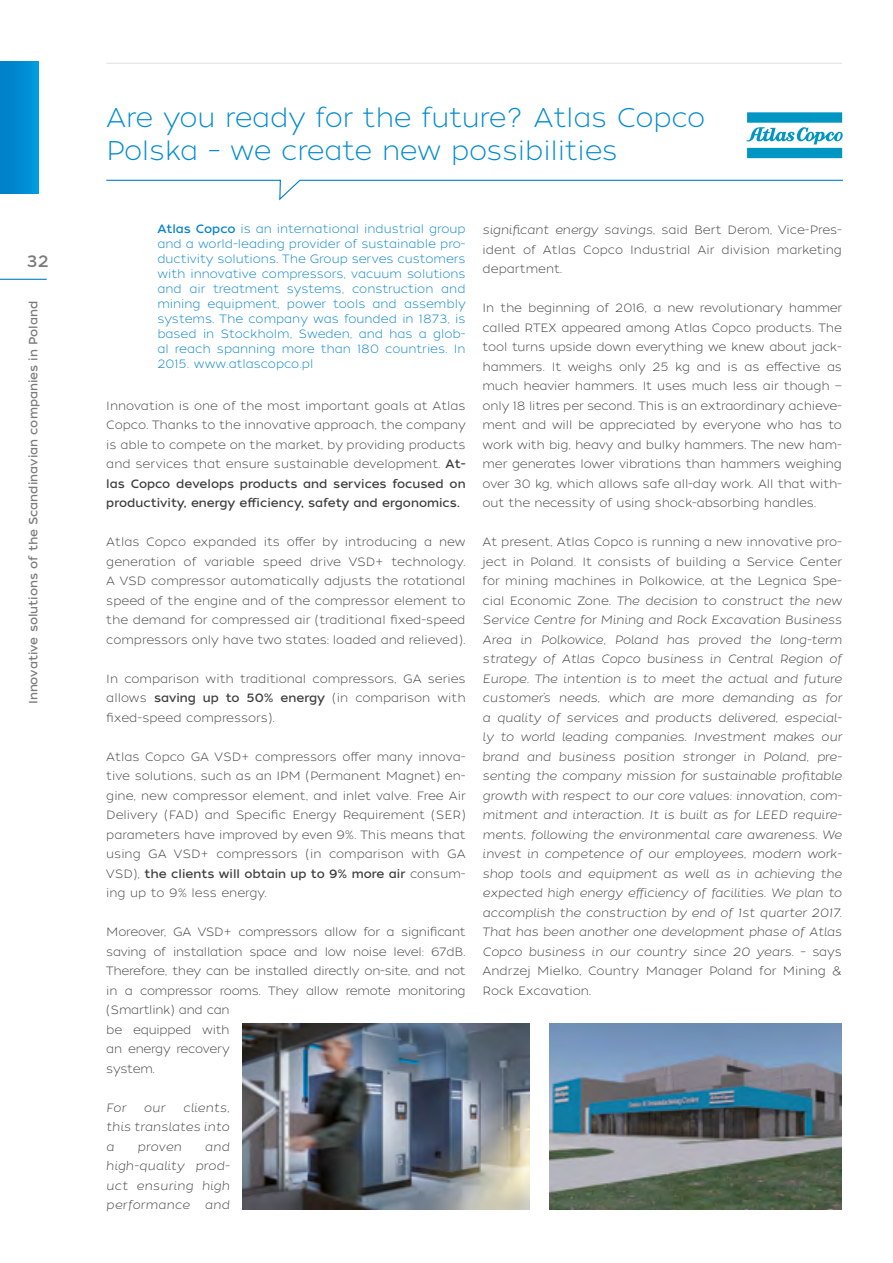
<style>
.page{position:relative;width:893px;height:1263px;background:#fff}
.page>*{position:absolute;margin:0;border:0;box-sizing:border-box;transform-origin:0 0}
.t1{font:27px/32.4px "Tide Sans 200 Lil Mondo";letter-spacing:-.01em;color:#008bcf}
.t2{font:16.5px "Tide Sans 400 Lil Dude";color:#7c7b7b}
.t3{font:12px/19.5px "Tide Sans 200 Lil Mondo";letter-spacing:-.01em;color:#3c3c3b;text-align:justify}
.t4{font:italic 12px/19.5px "Tide Sans 200 Lil Mondo";color:#3c3c3b;text-align:justify}
.t5{font:12px/15px "Tide Sans 200 Lil Mondo";color:#0081c9;text-align:justify}
.t6{font:12px/19.5px "Tide Sans 400 Lil Dude";color:#3c3c3b}
.t7{font:12px "Tide Sans 400 Lil Dude";color:#7c7b7b}
.s1{font-family:"Tide Sans 400 Lil Dude"}
.s2{font-family:"Tide Sans 200 Lil Mondo"}
.s3{font-style:italic}
.s4{font-style:normal}
</style>
<div class="page">
<svg style="left:106px;top:179px;width:737px;height:22px"></svg>
<hr style="left:0;top:279px;width:47px;height:1px;background:#0081c9">
<hr style="left:106px;top:63px;width:736px;height:1px;background:#e3e3e3">
<div style="left:0;top:62px;width:38px;height:131px;background:linear-gradient(to right,#007dc5,#0098de)"></div>
<svg style="left:747px;top:112px;width:96px;height:46px"></svg>
<img style="left:242px;top:1024px;width:288px;height:185px">
<img style="left:550px;top:1024px;width:292px;height:185px">
<h2 class="t2" style="left:27px;top:250px;width:23px">32</h2>
<p class="t7" style="left:26px;top:704px;width:405px;rotate:-90deg">Innovative solutions of the Scandinavian companies in Poland</p>
<h1 class="t1" style="left:106px;top:102px;width:601px">Are you ready for the future? Atlas Copco<br>Polska – we create new possibilities</h1>
<p class="t5" style="left:157px;top:221px;width:310px"><span class="s1">Atlas Copco</span> is an international industrial group and a world-leading provider of sustainable pro&shy;ductivity solutions. The Group serves customers with innovative compressors, vacuum solutions and air treatment systems, construction and mining equipment, power tools and assembly systems. The company was founded in 1873, is based in Stockholm, Sweden, and has a glob&shy;al reach spanning more than 180 countries. In 2015. www.atlascopco.pl</p>
<p class="t3" style="left:106px;top:396px;width:361px">Innovation is one of the most important goals at Atlas Copco. Thanks to the innovative approach, the company is able to compete on the market, by providing products and services that ensure sustainable development. <span class="s1">At-</span></p>
<p class="t6" style="left:106px;top:474px;width:361px">las Copco develops products and services focused on productivity, energy efficiency, safety and ergonomics.</p>
<p class="t3" style="left:106px;top:533px;width:361px">Atlas Copco expanded its offer by introducing a new generation of variable speed drive VSD+ technology.<br>A VSD compressor automatically adjusts the rotational speed of the engine and of the compressor element to the demand for compressed air (traditional fixed-speed compressors only have two states: loaded and relieved).</p>
<p class="t3" style="left:106px;top:669px;width:361px">In comparison with traditional compressors, GA series allows <span class="s1">saving up to 50% energy</span> (in comparison with fixed-speed compressors).</p>
<p class="t3" style="left:106px;top:747px;width:361px">Atlas Copco GA VSD+ compressors offer many innova&shy;tive solutions, such as an IPM (Permanent Magnet) en&shy;gine, new compressor element, and inlet valve. Free Air Delivery (FAD) and Specific Energy Requirement (SER) parameters have improved by even 9%. This means that using GA VSD+ compressors (in comparison with GA</p>
<p class="t6" style="left:106px;top:864px;width:361px"><span class="s2">VSD),</span> the clients will obtain up to 9% more air <span class="s2">consum-</span></p>
<p class="t3" style="left:106px;top:884px;width:162px">ing up to 9% less energy.</p>
<p class="t3" style="left:106px;top:923px;width:361px;text-align:left">Moreover, GA VSD+ compressors allow for a significant saving of installation space and low noise level: 67dB.<br>Therefore, they can be installed directly on-site, and not in a compressor rooms. They allow remote monitoring (Smartlink) and can<br>be equipped with<br>an energy recovery<br>system.</p>
<p class="t4" style="left:106px;top:1098px;width:21px">For</p>
<p class="t4" style="left:144px;top:1098px;width:23px">our</p>
<p class="t4" style="left:106px;top:1098px;width:125px;text-indent:77px">clients, this translates into a</p>
<p class="t4" style="left:106px;top:1137px;width:125px;text-indent:99px">and high-quality prod&shy;uct ensuring high performance</p>
<p class="t4" style="left:138px;top:1137px;width:45px">proven</p>
<p class="t4" style="left:205px;top:1196px;width:26px">and</p>
<p class="t3" style="left:483px;top:221px;width:361px"><span class="s3">significant energy savings</span>, said Bert Derom, Vice-Pres&shy;ident of Atlas Copco Industrial Air division marketing department<span class="s3">.</span></p>
<p class="t3" style="left:483px;top:299px;width:361px">In the beginning of 2016, a new revolutionary hammer called RTEX appeared among Atlas Copco products. The tool turns upside down everything we knew about jack&shy;hammers. It weighs only 25 kg and is as effective as much heavier hammers. It uses much less air though — only 18 litres per second. This is an extraordinary achieve&shy;ment and will be appreciated by everyone who has to work with big, heavy and bulky hammers. The new ham&shy;mer generates lower vibrations than hammers weighing over 30 kg, which allows safe all-day work. All that with&shy;out the necessity of using shock-absorbing handles.</p>
<p class="t4" style="left:483px;top:533px;width:361px"><span class="s4">At present, Atlas Copco is running a new innovative pro&shy;ject in Poland. It consists of building a Service Center for mining machines in Polkowice, at the Legnica Spe&shy;cial Economic Zone.</span> The decision to construct the new Service Centre for Mining and Rock Excavation Business Area in Polkowice, Poland has proved the long-term strategy of Atlas Copco business in Central Region of Europe. The intention is to meet the actual and future customer’s needs, which are more demanding as for a quality of services and products delivered, especial&shy;ly to world leading companies. Investment makes our brand and business position stronger in Poland, pre&shy;senting the company mission for sustainable profitable growth with respect to our core values: innovation, com&shy;mitment and interaction. It is built as for LEED require&shy;ments, following the environmental care awareness. We invest in competence of our employees, modern work&shy;shop tools and equipment as well as in achieving the expected high energy efficiency of facilities. We plan to accomplish the construction by end of 1st quarter 2017.<br>That has been another one development phase of Atlas Copco business in our country since 20 years. <span class="s4">– says Andrzej Mielko, Country Manager Poland for Mining &amp; Rock Excavation.</span></p>
</div>
